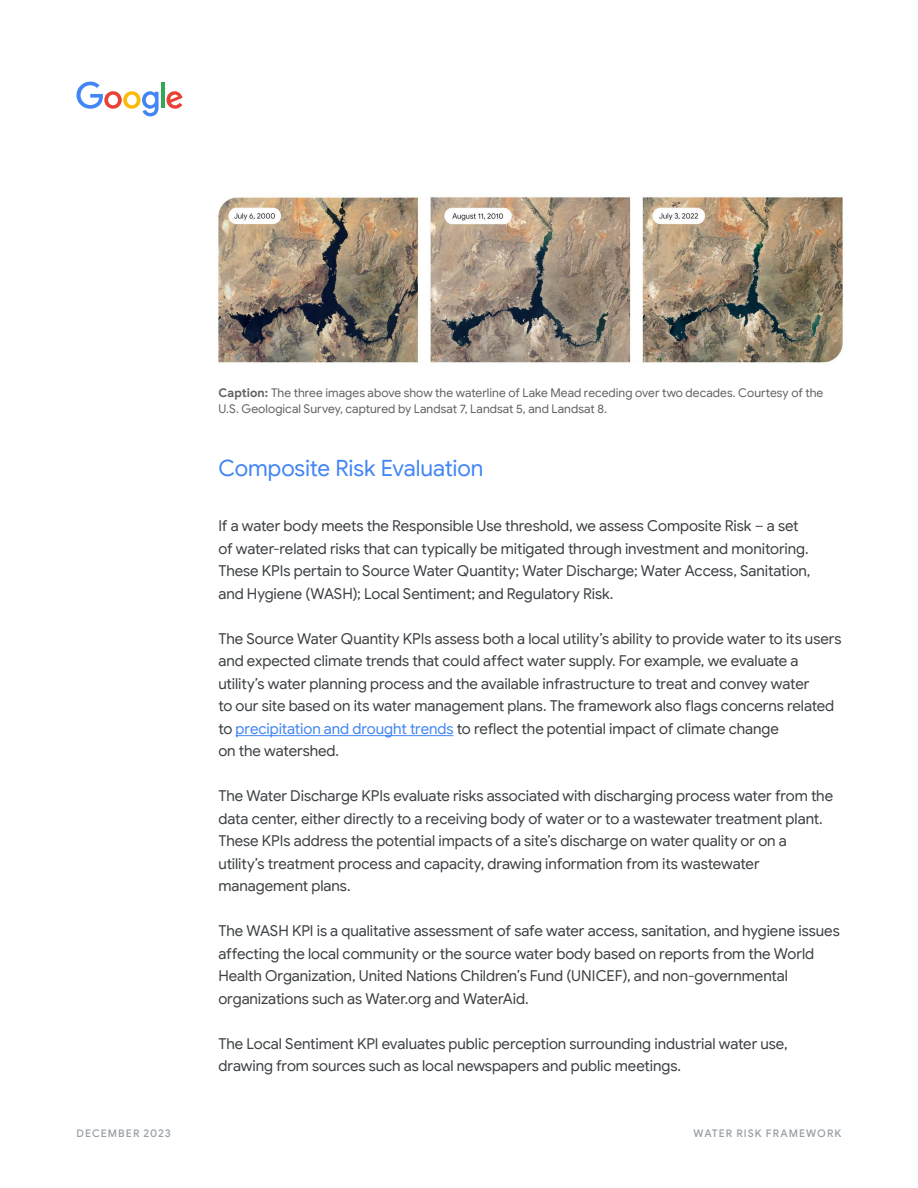
<style>
.page{position:relative;width:918px;height:1188px;background:#fff}
.page>*{position:absolute;margin:0;border:0;box-sizing:border-box;transform-origin:0 0}
.t1{font:22.5px "Google Sans";letter-spacing:-.005em;color:#4285f5}
.t2{font:15px/22.5px "Google Sans";letter-spacing:-.005em;color:#3c4043}
.t3{font:12px/16.5px "Google Sans";letter-spacing:.005em;color:#616161}
.t4{font:500 10.5px "Google Sans";letter-spacing:.1em;color:#9aa0a6}
.s1{font-weight:700}
.s2{color:#4285f4}
</style>
<div class="page">
<svg style="left:77px;top:82px;width:82px;height:34px"></svg>
<hr style="left:161px;top:83px;width:4px;height:25px;background:#33a854">
<svg style="left:166px;top:91px;width:17px;height:18px"></svg>
<img style="left:218px;top:196px;width:625px;height:167px">
<hr style="left:236px;top:735px;width:217px;height:1px;background:#4285f5">
<p class="t3" style="left:218px;top:384px;width:607px"><span class="s1">Caption:</span> The three images above show the waterline of Lake Mead receding over two decades. Courtesy of the<br>U.S. Geological Survey, captured by Landsat 7, Landsat 5, and Landsat 8.</p>
<h1 class="t1" style="left:218px;top:454px;width:267px">Composite Risk Evaluation</h1>
<p class="t2" style="left:218px;top:515px;width:594px">If a water body meets the Responsible Use threshold, we assess Composite Risk – a set of water-related risks that can typically be mitigated through investment and monitoring.<br>These KPIs pertain to Source Water Quantity; Water Discharge; Water Access, Sanitation, and Hygiene (WASH); Local Sentiment; and Regulatory Risk.</p>
<p class="t2" style="left:218px;top:627px;width:625px">The Source Water Quantity KPIs assess both a local utility’s ability to provide water to its users and expected climate trends that could affect water supply. For example, we evaluate a utility’s water planning process and the available infrastructure to treat and convey water<br>to our site based on its water management plans. The framework also flags concerns related to <span class="s2">precipitation and drought trends</span> to reflect the potential impact of climate change<br>on the watershed.</p>
<p class="t2" style="left:218px;top:785px;width:616px">The Water Discharge KPIs evaluate risks associated with discharging process water from the data center, either directly to a receiving body of water or to a wastewater treatment plant.<br>These KPIs address the potential impacts of a site’s discharge on water quality or on a utility’s treatment process and capacity, drawing information from its wastewater management plans.</p>
<p class="t2" style="left:218px;top:920px;width:623px">The WASH KPI is a qualitative assessment of safe water access, sanitation, and hygiene issues affecting the local community or the source water body based on reports from the World Health Organization, United Nations Children’s Fund (UNICEF), and non-governmental organizations such as Water.org and WaterAid.</p>
<p class="t2" style="left:218px;top:1032px;width:571px">The Local Sentiment KPI evaluates public perception surrounding industrial water use, drawing from sources such as local newspapers and public meetings.</p>
<p class="t4" style="left:76px;top:1127px;width:96px">DECEMBER 2023</p>
<p class="t4" style="left:694px;top:1127px;width:149px">WATER RISK FRAMEWORK</p>
</div>
